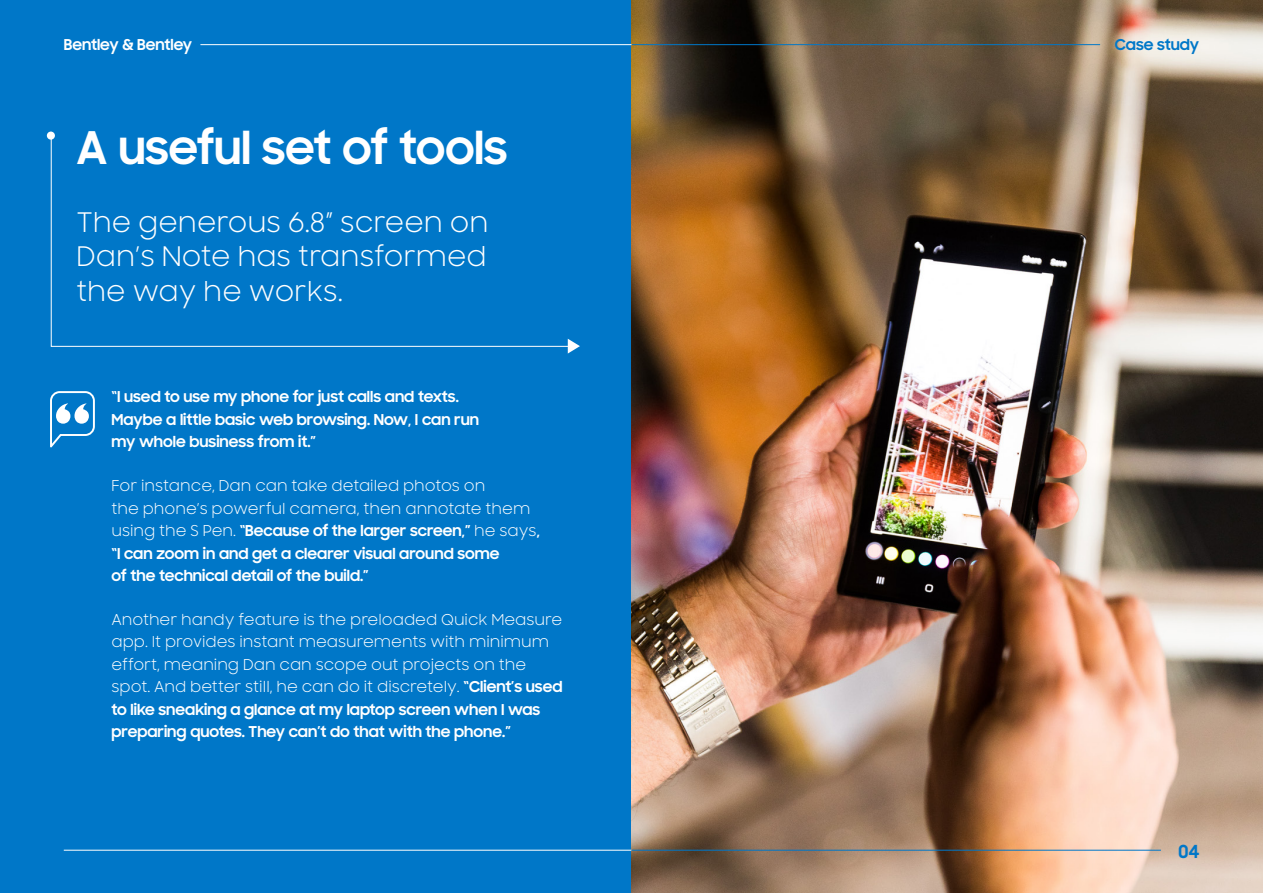
<style>
.page{position:relative;width:1263px;height:893px;background:#0077c8}
.page>*{position:absolute;margin:0;border:0;box-sizing:border-box;transform-origin:0 0}
.t1{font:700 45px "Samsung Sharp Sans";color:#fff}
.t2{font:27px/34.5px "Samsung Sharp Sans";color:#fff;text-align:justify}
.t3{font:700 18px "Samsung Sharp Sans";color:#0077c8}
.t4{font:700 15px/22.5px "Samsung Sharp Sans";color:#fff}
.t5{font:15px/22.5px "Samsung Sharp Sans";color:#fff}
.t6{font:700 15px "Samsung Sharp Sans";color:#0077c8}
.s1{font-weight:400}
.s2{font-weight:700}
</style>
<div class="page">
<img style="left:631px;top:0;width:632px;height:893px">
<svg style="left:50px;top:140px;width:518px;height:207px"></svg>
<svg style="left:568px;top:339px;width:12px;height:15px"></svg>
<div style="left:47px;top:132px;width:8px;height:8px;background:#fff;border-radius:50%"></div>
<svg style="left:50px;top:391px;width:45px;height:56px"></svg>
<hr style="left:64px;top:850px;width:567px;height:1px;background:#fff">
<hr style="left:631px;top:44px;width:469px;height:1px;background:#0077c8">
<hr style="left:631px;top:850px;width:530px;height:1px;background:#0077c8">
<hr style="left:200px;top:44px;width:431px;height:1px;background:#fff">
<p class="t4" style="left:64px;top:33px;width:130px">Bentley &amp; Bentley</p>
<p class="t6" style="left:1115px;top:33px;width:86px">Case study</p>
<h1 class="t1" style="left:76px;top:115px;width:433px">A useful set of tools</h1>
<h2 class="t2" style="left:76px;top:204px;width:414px">The generous 6.8” screen on Dan’s Note has transformed the way he works.</h2>
<p class="t4" style="left:111px;top:385px;width:369px">“I used to use my phone for just calls and texts.<br>Maybe a little basic web browsing. Now, I can run my whole business from it.”</p>
<p class="t4" style="left:111px;top:474px;width:430px"><span class="s1">For instance, Dan can take detailed photos on<br>the phone’s powerful camera, then annotate them using the S Pen.</span> “Because of the larger screen,” <span class="s1">he says</span>, “I can zoom in and get a clearer visual around some<br>of the technical detail of the build.”</p>
<p class="t5" style="left:111px;top:608px;width:452px">Another handy feature is the preloaded Quick Measure app. It provides instant measurements with minimum effort, meaning Dan can scope out projects on the spot. And better still, he can do it discretely. <span class="s2">“Client’s used to like sneaking a glance at my laptop screen when I was preparing quotes. They can’t do that with the phone.”</span></p>
<p class="t3" style="left:1178px;top:838px;width:23px">04</p>
</div>
